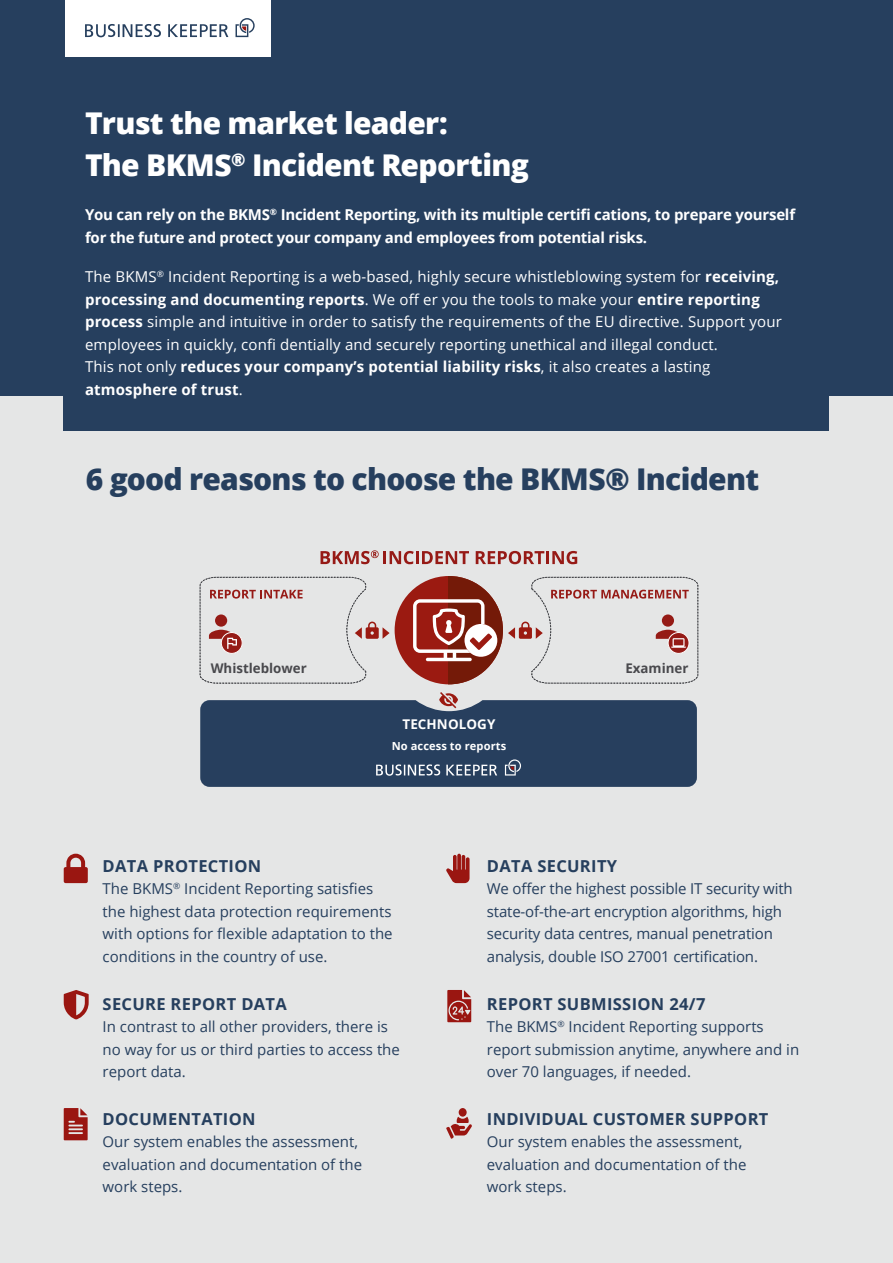
<style>
.page{position:relative;width:893px;height:1263px;background:#fff}
.page>*{position:absolute;margin:0;border:0;box-sizing:border-box;transform-origin:0 0}
.t1{font:800 30px/42px "Open Sans";letter-spacing:-.025em;color:#fff}
.t2{font:800 30px "Open Sans";letter-spacing:-.025em;color:#263f5e}
.t3{font:700 16.5px "Open Sans";letter-spacing:.02em;color:#263f5e}
.t4{font:15px/22.5px "Open Sans";color:#263f5e}
.t5{font:15px/22.5px "Open Sans";letter-spacing:.01em;color:#fff}
.t6{font:700 15px/22.5px "Open Sans";letter-spacing:-.015em;color:#fff}
.t7{font:700 13.35px "Open Sans";color:#49494d}
.t8{font:700 13.35px "Open Sans";letter-spacing:.01em;color:#fff}
.t9{font:700 11.1px "Open Sans";letter-spacing:.01em;color:#fff}
.s1{font-weight:700}
</style>
<div class="page">
<div style="left:0;top:385px;width:893px;height:878px;background:#e5e6e6"></div>
<div style="left:0;top:0;width:893px;height:396px;background:#263f5e"></div>
<div style="left:64px;top:360px;width:765px;height:70px;background:#263f5e"></div>
<svg style="left:64px;top:1108px;width:24px;height:32px"></svg>
<svg style="left:64px;top:990px;width:25px;height:29px"></svg>
<svg style="left:64px;top:854px;width:24px;height:29px"></svg>
<svg style="left:446px;top:854px;width:24px;height:29px"></svg>
<div style="left:459px;top:1108px;width:8px;height:9px;background:#9a1611;border-radius:50%"></div>
<svg style="left:446px;top:1117px;width:26px;height:22px"></svg>
<svg style="left:447px;top:990px;width:24px;height:32px"></svg>
<svg style="left:320px;top:550px;width:149px;height:14px"></svg>
<svg style="left:476px;top:551px;width:101px;height:13px"></svg>
<div style="left:395px;top:576px;width:108px;height:108px;background:#9b1a11;border-radius:50%"></div>
<svg style="left:413px;top:576px;width:285px;height:108px"></svg>
<svg style="left:200px;top:692px;width:497px;height:95px;background:#3c516c"></svg>
<svg style="left:200px;top:577px;width:190px;height:106px"></svg>
<div style="left:65px;top:0;width:205px;height:57px;background:#fff"></div>
<svg style="left:85px;top:24px;width:143px;height:13px"></svg>
<svg style="left:236px;top:18px;width:19px;height:19px"></svg>
<h1 class="t1" style="left:85px;top:101px;width:445px">Trust the market leader:<br>The BKMS<sup>®</sup> Incident Reporting</h1>
<p class="t6" style="left:85px;top:203px;width:712px">You can rely on the BKMS<sup>®</sup> Incident Reporting, with its multiple certifi cations, to prepare yourself for the future and protect your company and employees from potential risks.</p>
<p class="t5" style="left:85px;top:265px;width:698px">The BKMS<sup>®</sup> Incident Reporting is a web-based, highly secure whistleblowing system for <span class="s1">receiving, processing and documenting reports</span>. We off er you the tools to make your <span class="s1">entire reporting process</span> simple and intuitive in order to satisfy the requirements of the EU directive. Support your employees in quickly, confi dentially and securely reporting unethical and illegal conduct.<br>This not only <span class="s1">reduces your company’s potential liability risks</span>, it also creates a lasting <span class="s1">atmosphere of trust</span>.</p>
<h1 class="t2" style="left:86px;top:457px;width:675px">6 good reasons to choose the BKMS® Incident</h1>
<p class="t7" style="left:211px;top:659px;width:98px">Whistleblower</p>
<p class="t7" style="left:625px;top:659px;width:65px">Examiner</p>
<p class="t8" style="left:402px;top:715px;width:95px">TECHNOLOGY</p>
<p class="t9" style="left:392px;top:738px;width:116px">No access to reports</p>
<p class="t3" style="left:103px;top:854px;width:160px">DATA PROTECTION</p>
<p class="t4" style="left:103px;top:877px;width:292px">The BKMS<sup>®</sup> Incident Reporting satisfies the highest data protection requirements with options for flexible adaptation to the conditions in the country of use.</p>
<p class="t3" style="left:103px;top:992px;width:186px">SECURE REPORT DATA</p>
<p class="t4" style="left:103px;top:1015px;width:299px">In contrast to all other providers, there is no way for us or third parties to access the report data.</p>
<p class="t3" style="left:103px;top:1107px;width:155px">DOCUMENTATION</p>
<p class="t4" style="left:103px;top:1130px;width:261px">Our system enables the assessment, evaluation and documentation of the work steps.</p>
<p class="t3" style="left:487px;top:854px;width:132px">DATA SECURITY</p>
<p class="t4" style="left:487px;top:877px;width:307px">We offer the highest possible IT security with state-of-the-art encryption algorithms, high security data centres, manual penetration analysis, double ISO 27001 certification.</p>
<p class="t3" style="left:487px;top:992px;width:220px">REPORT SUBMISSION 24/7</p>
<p class="t4" style="left:487px;top:1015px;width:314px">The BKMS<sup>®</sup> Incident Reporting supports report submission anytime, anywhere and in over 70 languages, if needed.</p>
<p class="t3" style="left:487px;top:1107px;width:283px">INDIVIDUAL CUSTOMER SUPPORT</p>
<p class="t4" style="left:487px;top:1130px;width:261px">Our system enables the assessment, evaluation and documentation of the work steps.</p>
</div>
